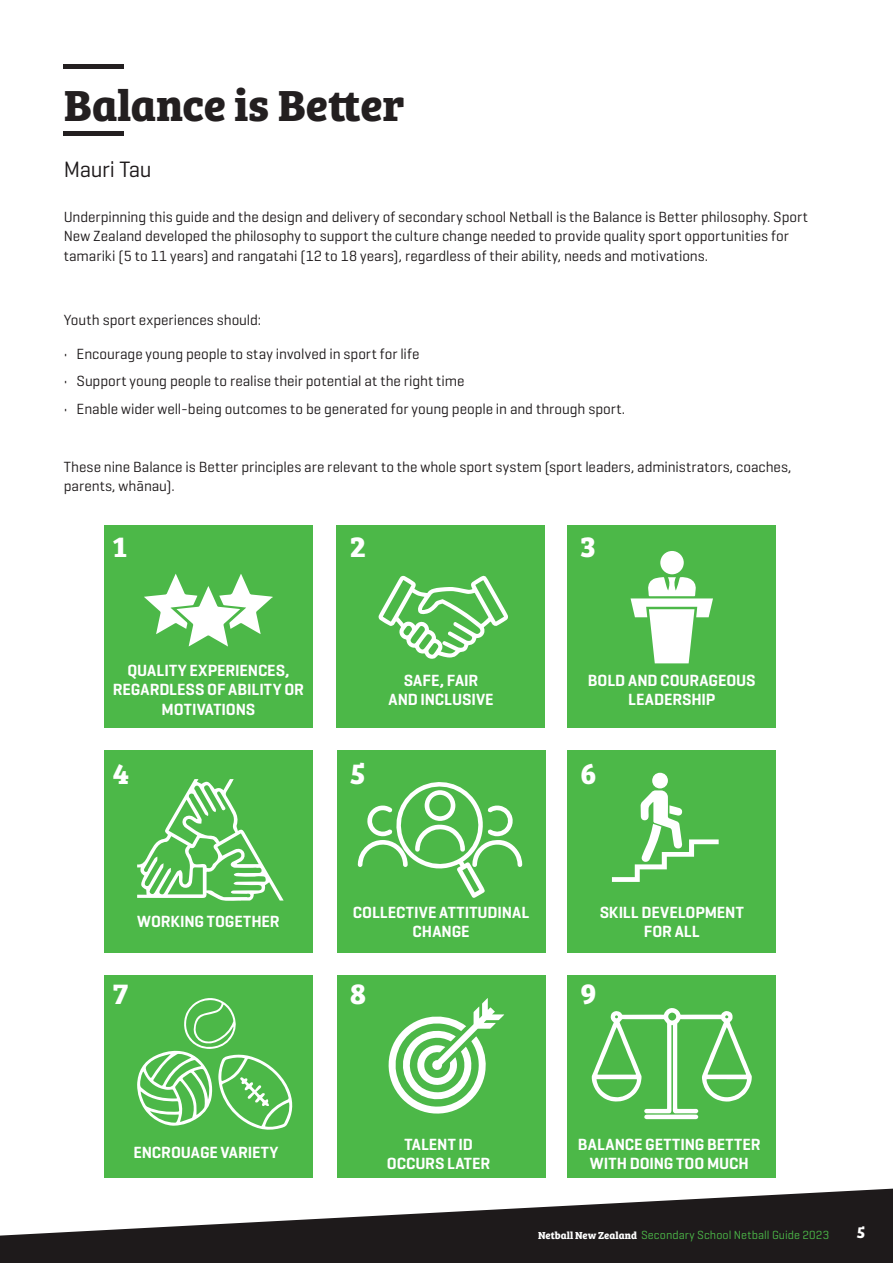
<style>
.page{position:relative;width:893px;height:1263px;background:#fff}
.page>*{position:absolute;margin:0;border:0;box-sizing:border-box;transform-origin:0 0}
.Bree_Heading_30pt{font:700 45px "Bree Serif";color:#231f20}
.Main_Heading{font:700 30px "Bree Serif";color:#fff}
.Body{font:22.65px "Geogrotesque";letter-spacing:-.02em;color:#1e1a1b}
.Sub_Heading_CAPS{font:600 16.5px/19.5px "Geogrotesque";letter-spacing:-.005em;color:#fff;text-align:center}
.t1{font:700 16.5px "Bree Serif";color:#fff}
.Body-2{font:15px/19.5px "Geogrotesque";letter-spacing:-.005em;color:#1e1a1b}
.t2{font:12px "Geogrotesque";letter-spacing:.005em;color:#4cb848}
.s1{font-family:"Bree Serif";font-weight:700;font-size:10.5px;color:#fff}
</style>
<div class="page">
<svg style="left:0;top:1188px;width:893px;height:75px;fill:#1e1a1b"></svg>
<div style="left:64px;top:64px;width:60px;height:5px;background:#231f20"></div>
<hr style="left:64px;top:131px;width:60px;height:4px;background:#231f20">
<div style="left:104px;top:525px;width:209px;height:203px;background:#4cb848"></div>
<div style="left:336px;top:525px;width:208px;height:203px;background:#4cb848"></div>
<div style="left:568px;top:525px;width:208px;height:203px;background:#4cb848"></div>
<div style="left:104px;top:750px;width:209px;height:202px;background:#4cb848"></div>
<div style="left:337px;top:750px;width:208px;height:202px;background:#4cb848"></div>
<div style="left:568px;top:750px;width:208px;height:202px;background:#4cb848"></div>
<div style="left:104px;top:975px;width:209px;height:202px;background:#4cb848"></div>
<div style="left:337px;top:975px;width:208px;height:202px;background:#4cb848"></div>
<div style="left:568px;top:975px;width:208px;height:202px;background:#4cb848"></div>
<svg style="left:144px;top:574px;width:129px;height:72px"></svg>
<svg style="left:378px;top:575px;width:130px;height:84px"></svg>
<svg style="left:631px;top:577px;width:82px;height:86px"></svg>
<div style="left:660px;top:551px;width:24px;height:23px;background:#fff;border-radius:50%"></div>
<svg style="left:137px;top:779px;width:147px;height:122px"></svg>
<svg style="left:388px;top:998px;width:116px;height:116px"></svg>
<svg style="left:592px;top:1008px;width:160px;height:111px"></svg>
<div style="left:652px;top:773px;width:16px;height:15px;background:#fff;border-radius:50%"></div>
<svg style="left:612px;top:790px;width:107px;height:92px"></svg>
<svg style="left:358px;top:782px;width:164px;height:116px"></svg>
<svg style="left:137px;top:998px;width:156px;height:132px"></svg>
<p class="Bree_Heading_30pt" style="left:64px;top:70px;width:342px">Balance is Better</p>
<p class="Body" style="left:64px;top:155px;width:89px">Mauri Tau</p>
<p class="Body-2" style="left:64px;top:206px;width:746px">Underpinning this guide and the design and delivery of secondary school Netball is the Balance is Better philosophy. Sport<br>New Zealand developed the philosophy to support the culture change needed to provide quality sport opportunities for tamariki (5 to 11 years) and rangatahi (12 to 18 years), regardless of their ability, needs and motivations.</p>
<p class="Body-2" style="left:64px;top:310px;width:199px">Youth sport experiences should:</p>
<p class="Body-2" style="left:64px;top:344px;width:357px">• Encourage young people to stay involved in sport for life</p>
<p class="Body-2" style="left:64px;top:371px;width:402px">• Support young people to realise their potential at the right time</p>
<p class="Body-2" style="left:64px;top:398px;width:563px">• Enable wider well-being outcomes to be generated for young people in and through sport.</p>
<p class="Body-2" style="left:64px;top:457px;width:729px">These nine Balance is Better principles are relevant to the whole sport system (sport leaders, administrators, coaches, parents, whānau).</p>
<p class="Main_Heading" style="left:112px;top:523px;width:16px">1</p>
<p class="Main_Heading" style="left:350px;top:523px;width:17px">2</p>
<p class="Main_Heading" style="left:580px;top:523px;width:17px">3</p>
<p class="Sub_Heading_CAPS" style="left:113px;top:660px;width:193px">QUALITY EXPERIENCES,<br>REGARDLESS OF ABILITY OR<br>MOTIVATIONS</p>
<p class="Sub_Heading_CAPS" style="left:404px;top:670px;width:76px">SAFE, FAIR</p>
<p class="Sub_Heading_CAPS" style="left:388px;top:689px;width:107px">AND INCLUSIVE</p>
<p class="Sub_Heading_CAPS" style="left:588px;top:670px;width:169px">BOLD AND COURAGEOUS<br>LEADERSHIP</p>
<p class="Main_Heading" style="left:112px;top:750px;width:18px">4</p>
<p class="Main_Heading" style="left:350px;top:750px;width:17px">5</p>
<p class="Main_Heading" style="left:580px;top:750px;width:17px">6</p>
<p class="Sub_Heading_CAPS" style="left:137px;top:912px;width:144px">WORKING TOGETHER</p>
<p class="Sub_Heading_CAPS" style="left:353px;top:902px;width:178px">COLLECTIVE ATTITUDINAL<br>CHANGE</p>
<p class="Sub_Heading_CAPS" style="left:600px;top:902px;width:146px">SKILL DEVELOPMENT<br>FOR ALL</p>
<p class="Main_Heading" style="left:112px;top:970px;width:17px">7</p>
<p class="Main_Heading" style="left:350px;top:970px;width:17px">8</p>
<p class="Main_Heading" style="left:580px;top:970px;width:17px">9</p>
<p class="Sub_Heading_CAPS" style="left:134px;top:1143px;width:146px">ENCROUAGE VARIETY</p>
<p class="Sub_Heading_CAPS" style="left:404px;top:1134px;width:70px">TALENT ID</p>
<p class="Sub_Heading_CAPS" style="left:387px;top:1154px;width:105px">OCCURS LATER</p>
<p class="Sub_Heading_CAPS" style="left:578px;top:1134px;width:184px">BALANCE GETTING BETTER<br>WITH DOING TOO MUCH</p>
<p class="t2" style="left:538px;top:1227px;width:293px"><span class="s1">Netball New Zealand</span> Secondary School Netball Guide 2023</p>
<p class="t1" style="left:857px;top:1220px;width:10px">5</p>
</div>
